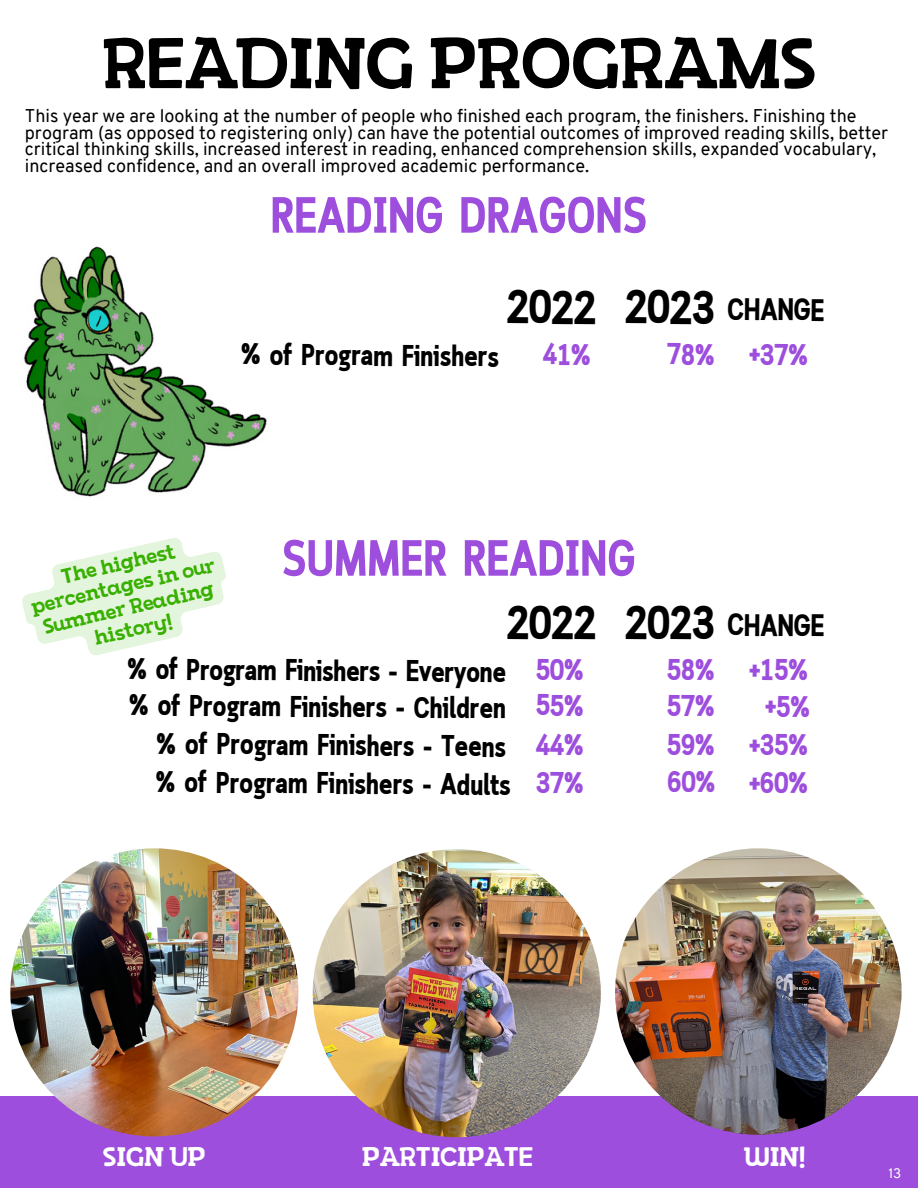
<style>
.page{position:relative;width:918px;height:1188px;background:#fff}
.page>*{position:absolute;margin:0;border:0;box-sizing:border-box;transform-origin:0 0}
.t1{font:72px "Marty Two";color:#000}
.t2{font:700 50.85px "Cloud Cond";color:#9d4edd}
.t3{font:700 47.55px "Cloud Cond";letter-spacing:-.02em;color:#000}
.t4{font:700 31.05px "Cloud Cond";letter-spacing:-.02em;color:#000}
.t5{font:700 30px "Cloud Cond";letter-spacing:-.02em;color:#000}
.t6{font:700 30px "Cloud Cond";letter-spacing:-.02em;color:#9d4edd}
.t7{font:27px "Marty Two";color:#fff}
.t8{font:21px/22.5px "Marty Two";color:#38b000;text-align:center}
.t9{font:18px/16.8px "Overpass";color:#000001}
.t10{font:13.5px "Overpass";color:#fff}
</style>
<div class="page">
<div style="left:0;top:1096px;width:918px;height:92px;background:#9d4edd"></div>
<img style="left:23px;top:246px;width:244px;height:251px">
<img style="left:10px;top:848px;width:288px;height:288px;border-radius:50%">
<img style="left:615px;top:848px;width:287px;height:287px;border-radius:50%">
<img style="left:313px;top:849px;width:288px;height:288px;border-radius:50%">
<svg style="left:22px;top:538px;width:204px;height:117px"></svg>
<h2 class="t1" style="left:102px;top:34px;width:715px">READING PROGRAMS</h2>
<h4 class="t9" style="left:25px;top:109px;width:865px">This year we are looking at the number of people who finished each program, the finishers. Finishing the program (as opposed to registering only) can have the potential outcomes of improved reading skills, better critical thinking skills, increased interest in reading, enhanced comprehension skills, expanded vocabulary, increased confidence, and an overall improved academic performance.</h4>
<h4 class="t2" style="left:271px;top:196px;width:378px">READING DRAGONS</h4>
<h4 class="t3" style="left:507px;top:289px;width:92px">2022</h4>
<h6 class="t3" style="left:625px;top:289px;width:92px">2023</h6>
<h2 class="t5" style="left:241px;top:344px;width:260px">% of Program Finishers</h2>
<h2 class="t6" style="left:543px;top:343px;width:50px">41%</h2>
<h2 class="t6" style="left:667px;top:343px;width:50px">78%</h2>
<h3 class="t4" style="left:727px;top:298px;width:99px">CHANGE</h3>
<h4 class="t6" style="left:749px;top:343px;width:61px">+37%</h4>
<h5 class="t8" style="left:25px;top:576px;width:189px;rotate:-13deg">The highest percentages in our<br>Summer Reading history!</h5>
<h2 class="t2" style="left:282px;top:539px;width:355px">SUMMER READING</h2>
<h4 class="t3" style="left:507px;top:604px;width:92px">2022</h4>
<h4 class="t3" style="left:625px;top:604px;width:92px">2023</h4>
<h4 class="t5" style="left:127px;top:659px;width:381px">% of Program Finishers - Everyone</h4>
<h4 class="t6" style="left:536px;top:658px;width:50px">50%</h4>
<h4 class="t6" style="left:667px;top:658px;width:50px">58%</h4>
<h4 class="t4" style="left:727px;top:613px;width:99px">CHANGE</h4>
<h4 class="t6" style="left:749px;top:658px;width:61px">+15%</h4>
<h4 class="t5" style="left:129px;top:695px;width:379px">% of Program Finishers - Children</h4>
<h4 class="t5" style="left:156px;top:733px;width:352px">% of Program Finishers - Teens</h4>
<h4 class="t5" style="left:156px;top:772px;width:357px">% of Program Finishers - Adults</h4>
<h4 class="t6" style="left:536px;top:694px;width:50px">55%</h4>
<h4 class="t6" style="left:667px;top:694px;width:50px">57%</h4>
<h4 class="t6" style="left:765px;top:695px;width:47px">+5%</h4>
<h4 class="t6" style="left:536px;top:733px;width:50px">44%</h4>
<h4 class="t6" style="left:667px;top:733px;width:50px">59%</h4>
<p class="t6" style="left:749px;top:733px;width:61px">+35%</p>
<p class="t6" style="left:536px;top:771px;width:50px">37%</p>
<h5 class="t6" style="left:667px;top:770px;width:50px">60%</h5>
<h5 class="t6" style="left:749px;top:771px;width:61px">+60%</h5>
<h1 class="t7" style="left:103px;top:1146px;width:104px">SIGN UP</h1>
<h4 class="t7" style="left:362px;top:1146px;width:173px">PARTICIPATE</h4>
<h3 class="t7" style="left:744px;top:1146px;width:64px">WIN!</h3>
<p class="t10" style="left:888px;top:1168px;width:14px">13</p>
</div>
